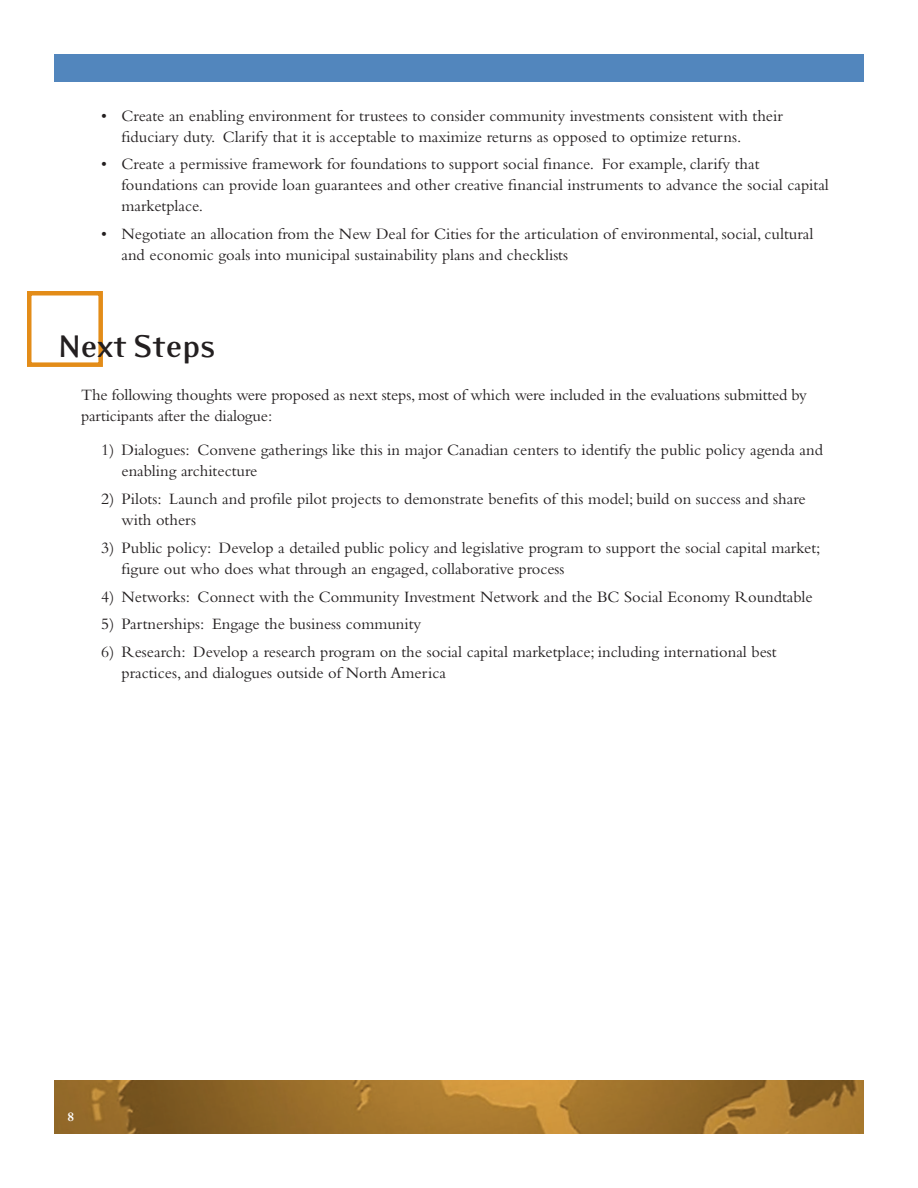
<style>
.page{position:relative;width:918px;height:1188px;background:#fff}
.page>*{position:absolute;margin:0;border:0;box-sizing:border-box;transform-origin:0 0}
.t1{font:700 36px "Eidetic Modern";letter-spacing:-.025em;color:#231f20}
.t2{font:16.5px/21px "Bembo";color:#231f20}
.t3{font:700 13.5px "Bembo";color:#fff}
</style>
<div class="page">
<img style="left:54px;top:1080px;width:810px;height:54px">
<div style="left:55px;top:54px;width:809px;height:27px;background:#5286bd"></div>
<div style="left:27px;top:291px;width:76px;height:76px;border:4px solid #e38c18"></div>
<p class="t2" style="left:122px;top:105px;width:663px;text-indent:-20px">• Create an enabling environment for trustees to consider community investments consistent with their fiduciary duty. Clarify that it is acceptable to maximize returns as opposed to optimize returns.</p>
<p class="t2" style="left:122px;top:153px;width:709px;text-indent:-20px">• Create a permissive framework for foundations to support social finance. For example, clarify that foundations can provide loan guarantees and other creative financial instruments to advance the social capital marketplace.</p>
<p class="t2" style="left:122px;top:223px;width:693px;text-indent:-20px">• Negotiate an allocation from the New Deal for Cities for the articulation of environmental, social, cultural and economic goals into municipal sustainability plans and checklists</p>
<h1 class="t1" style="left:58px;top:328px;width:160px">Next Steps</h1>
<p class="t2" style="left:81px;top:384px;width:728px">The following thoughts were proposed as next steps, most of which were included in the evaluations submitted by participants after the dialogue:</p>
<p class="t2" style="left:122px;top:439px;width:703px;text-indent:-20px">1) Dialogues: Convene gatherings like this in major Canadian centers to identify the public policy agenda and enabling architecture</p>
<p class="t2" style="left:122px;top:488px;width:686px;text-indent:-20px">2) Pilots: Launch and profile pilot projects to demonstrate benefits of this model; build on success and share with others</p>
<p class="t2" style="left:122px;top:537px;width:701px;text-indent:-20px">3) Public policy: Develop a detailed public policy and legislative program to support the social capital market; figure out who does what through an engaged, collaborative process</p>
<p class="t2" style="left:101px;top:586px;width:713px">4) Networks: Connect with the Community Investment Network and the BC Social Economy Roundtable</p>
<p class="t2" style="left:101px;top:613px;width:322px">5) Partnerships: Engage the business community</p>
<p class="t2" style="left:122px;top:641px;width:657px;text-indent:-20px">6) Research: Develop a research program on the social capital marketplace; including international best practices, and dialogues outside of North America</p>
<p class="t3" style="left:68px;top:1109px;width:8px">8</p>
</div>
